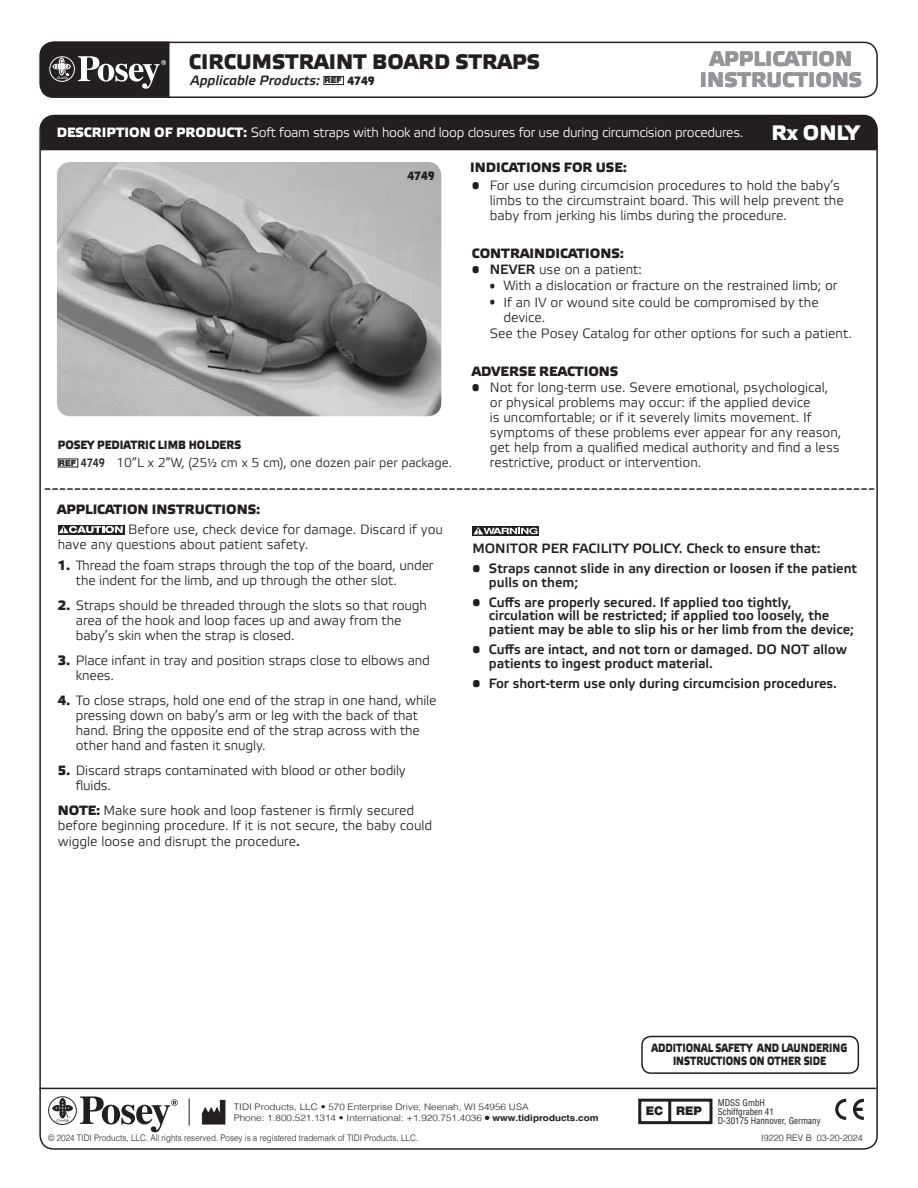
<style>
.page{position:relative;width:918px;height:1188px;background:#fff}
.page>*{position:absolute;margin:0;border:0;box-sizing:border-box;transform-origin:0 0}
.t1{font:700 21px "Elektra Medium Pro";color:#231f20}
.t2{font:700 21px "Elektra Medium Pro";color:#939598}
.t3{font:700 21px "Elektra Medium Pro";color:#fff}
.t4{font:13.5px/15px "Elektra Light Pro";color:#231f20}
.t5{font:700 13.5px/13.5px "Elektra Light Pro";color:#231f20}
.t6{font:700 13.5px "Elektra Medium Pro";color:#231f20}
.t7{font:13.5px "Elektra Light Pro";letter-spacing:-.025em;color:#fff}
.t8{font:italic 13.5px "Elektra Medium Pro";color:#231f20}
.t9{font:700 13.5px "Elektra Medium Pro";color:#fff}
.t10{font:12.75px "Elektra Light Pro";color:#231f20}
.t11{font:700 12px/13.5px "Elektra Medium Pro";color:#231f20;scale:.8 1}
.t12{font:700 12px "Elektra Medium Pro";color:#231f20;scale:.9 1}
.t13{font:900 12px "Helvetica Neue";color:#231f20}
.t14{font:300 9px/10.9px "Helvetica";color:#231f20;scale:1.1 1}
.t15{font:300 9px "Helvetica";color:#231f20;scale:.9 1}
.t16{font:condensed 9px/9px "Helvetica";color:#231f20}
.t17{font:300 9px "Helvetica";color:#231f20}
.s1{font-family:"Helvetica Neue";font-weight:900;font-style:normal;font-size:8.25px}
.s2{font-weight:700;font-style:normal;font-size:12px}
.s3{font-family:"Elektra Medium Pro";font-weight:700}
.s4{font-family:"Helvetica Neue";font-weight:900;font-size:8.25px}
.s5{font-family:"Elektra Medium Pro";font-size:12px}
.s6{font-family:"Myriad Pro"}
.s7{font-family:"Elektra Medium Pro"}
.s8{font-weight:700}
.s9{font-size:9px}
</style>
<div class="page">
<div style="left:39px;top:42px;width:839px;height:56px;border:2px solid #231f20;border-radius:14px"></div>
<svg style="left:40px;top:41px;width:130px;height:57px;background:#454243"></svg>
<hr style="left:39px;top:1088px;width:837px;height:1px;background:#231f20">
<div style="left:40px;top:115px;width:837px;height:35px;background:#231f20"></div>
<svg style="left:189px;top:1099px;width:1px;height:27px"></svg>
<svg style="left:80px;top:1096px;width:98px;height:36px"></svg>
<svg style="left:52px;top:1098px;width:21px;height:25px"></svg>
<div style="left:48px;top:1097px;width:29px;height:28px;border:1px solid #231f20;border-radius:50%"></div>
<svg style="left:835px;top:1099px;width:11px;height:21px"></svg>
<svg style="left:853px;top:1099px;width:11px;height:21px"></svg>
<div style="left:638px;top:1099px;width:74px;height:25px;border:3px solid #231f20"></div>
<hr style="left:668px;top:1100px;width:3px;height:23px;background:#231f20">
<svg style="left:202px;top:1100px;width:24px;height:25px"></svg>
<div style="left:324px;top:76px;width:20px;height:9px;border:1px solid #231f20"></div>
<img style="left:57px;top:162px;width:384px;height:254px">
<svg style="left:45px;top:488px;width:829px;height:2px;background:#858383"></svg>
<div style="left:58px;top:525px;width:66px;height:9px;background:#231f20"></div>
<svg style="left:59px;top:526px;width:64px;height:7px"></svg>
<svg style="left:473px;top:526px;width:66px;height:10px"></svg>
<svg style="left:473px;top:527px;width:65px;height:7px"></svg>
<div style="left:641px;top:1036px;width:218px;height:38px;border:2px solid #231f20;border-radius:9px"></div>
<h1 class="t1" style="left:189px;top:50px;width:14px">CIRCU</h1>
<h1 class="t1" style="left:252px;top:50px;width:36px">MSTR</h1>
<h1 class="t1" style="left:314px;top:50px;width:28px">AINT</h1>
<h1 class="t1" style="left:372px;top:50px;width:99px">BOARD STR</h1>
<h1 class="t1" style="left:498px;top:50px;width:29px">APS</h1>
<h1 class="t2" style="left:710px;top:47px;width:144px">APPLICATION</h1>
<p class="t8" style="left:190px;top:73px;width:186px">Applicable Products: <span class="s1">REF</span> <span class="s2">4749</span></p>
<h1 class="t2" style="left:700px;top:68px;width:163px">INSTRUCTIONS</h1>
<p class="t9" style="left:57px;top:125px;width:29px">DESCRIPTION</p>
<p class="t9" style="left:154px;top:125px;width:33px">OF PRO</p>
<p class="t9" style="left:206px;top:125px;width:20px">DUCT</p>
<p class="t7" style="left:243px;top:125px;width:502px"><span class="s3">:</span> Soft foam straps with hook and loop closures for use during circumcision procedures.</p>
<h1 class="t3" style="left:771px;top:120px;width:48px">RX ONL</h1>
<h1 class="t3" style="left:846px;top:120px;width:16px">Y</h1>
<p class="t12" style="left:407px;top:169px;width:32px">4749</p>
<p class="t12" style="left:58px;top:438px;width:196px">POSEY PEDIATRIC LI MB HOLDERS</p>
<p class="t10" style="left:59px;top:456px;width:395px"><span class="s4">REF</span> <span class="s5">4749</span> 10”L x 2”W, (25<span class="s6">½</span> cm x 5 cm), one dozen pair per package.</p>
<p class="t6" style="left:57px;top:502px;width:18px">APPLIC</p>
<p class="t6" style="left:105px;top:502px;width:18px">ATION</p>
<p class="t6" style="left:152px;top:502px;width:10px">INSTRUCTIONS</p>
<p class="t6" style="left:256px;top:502px;width:6px">:</p>
<p class="t4" style="left:58px;top:523px;width:387px;text-indent:70px">Before use, check device for damage. Discard if you have any questions about patient safety.</p>
<p class="t4" style="left:76px;top:558px;width:359px;text-indent:-18px"><span class="s3">1.</span> Thread the foam straps through the top of the board, under the indent for the limb, and up through the other slot.</p>
<p class="t4" style="left:76px;top:598px;width:353px;text-indent:-18px"><span class="s3">2.</span> Straps should be threaded through the slots so that rough area of the hook and loop faces up and away from the baby’s skin when the strap is closed.</p>
<p class="t4" style="left:76px;top:653px;width:356px;text-indent:-18px"><span class="s3">3.</span> Place infant in tray and position straps close to elbows and knees.</p>
<p class="t4" style="left:76px;top:693px;width:362px;text-indent:-18px"><span class="s3">4.</span> To close straps, hold one end of the strap in one hand, while pressing down on baby’s arm or leg with the back of that hand. Bring the opposite end of the strap across with the other hand and fasten it snugly.</p>
<p class="t4" style="left:76px;top:763px;width:331px;text-indent:-18px"><span class="s3">5.</span> Discard straps contaminated with blood or other bodily fluids.</p>
<p class="t6" style="left:58px;top:803px;width:11px">NOT</p>
<p class="t4" style="left:58px;top:803px;width:376px;line-height:15.5px;text-indent:30px"><span class="s3">E:</span> Make sure hook and loop fastener is firmly secured before beginning procedure. If it is not secure, the baby could wiggle loose and disrupt the procedure<span class="s7">.</span></p>
<p class="t6" style="left:470px;top:159px;width:57px">IN DICATIONS</p>
<p class="t6" style="left:564px;top:159px;width:65px">FOR USE:</p>
<p class="t4" style="left:490px;top:179px;width:355px;text-indent:-18px">• For use during circumcision procedures to hold the baby’s limbs to the circumstraint board. This will help prevent the baby from jerking his limbs during the procedure.</p>
<p class="t6" style="left:472px;top:246px;width:11px">CONTR</p>
<p class="t6" style="left:520px;top:246px;width:67px">AIN DICATIONS</p>
<p class="t6" style="left:620px;top:246px;width:6px">:</p>
<p class="t4" style="left:472px;top:262px;width:172px">• <span class="s8">NEVER</span> use on a patient:</p>
<p class="t4" style="left:490px;top:279px;width:349px"><span class="s9">•</span> With a dislocation or fracture on the restrained limb; or</p>
<p class="t4" style="left:503px;top:295px;width:317px;text-indent:-14px"><span class="s9">•</span> If an IV or wound site could be compromised by the device.</p>
<p class="t4" style="left:490px;top:327px;width:363px">See the Posey Catalog for other options for such a patient.</p>
<p class="t6" style="left:472px;top:364px;width:105px">ADVERS E REACTIONS</p>
<p class="t4" style="left:490px;top:381px;width:353px;text-indent:-18px">• Not for long-term use. Severe emotional, psychological, or physical problems may occur: if the applied device<br>is uncomfortable; or if it severely limits movement. If symptoms of these problems ever appear for any reason, get help from a qualified medical authority and find a less restrictive, product or intervention.</p>
<p class="t5" style="left:472px;top:542px;width:350px">MONITOR PER FACILITY POLICY. Check to ensure that:</p>
<p class="t5" style="left:489px;top:562px;width:370px;text-indent:-16px">• Straps cannot slide in any direction or loosen if the patient pulls on them;</p>
<p class="t5" style="left:489px;top:596px;width:367px;text-indent:-16px">• Cuffs are properly secured. If applied too tightly, circulation will be restricted; if applied too loosely, the patient may be able to slip his or her limb from the device;</p>
<p class="t5" style="left:489px;top:643px;width:359px;text-indent:-16px">• Cuffs are intact, and not torn or damaged. DO NOT allow patients to ingest product material.</p>
<p class="t5" style="left:472px;top:677px;width:366px">• For short-term use only during circumcision procedures.</p>
<p class="t11" style="left:651px;top:1041px;width:89px">ADD ITIONAL SAFE</p>
<p class="t11" style="left:673px;top:1041px;width:219px;text-indent:67px">TY AND LAUNDERING<br>INSTRUCTIONS ON OTHER SIDE</p>
<p class="t14" style="left:234px;top:1101px;width:333px">TIDI Products, LLC • 570 Enterprise Drive, Neenah, WI 54956 USA<br>Phone: 1.800.521.1314 • International: +1.920.751.4036 • <span class="s8">www.tidiproducts.com</span></p>
<p class="t16" style="left:718px;top:1098px;width:105px">MDSS GmbH<br>Schiffgraben 41<br>D-30175 Hannover, Germany</p>
<p class="t13" style="left:646px;top:1104px;width:58px">EC REP</p>
<p class="t15" style="left:48px;top:1130px;width:413px">© 2024 TIDI Products, LLC. All rights reserved. Posey is a registered trademark of TIDI Products, LLC.</p>
<p class="t17" style="left:761px;top:1130px;width:103px">I9220 REV B 03-20-2024</p>
</div>
